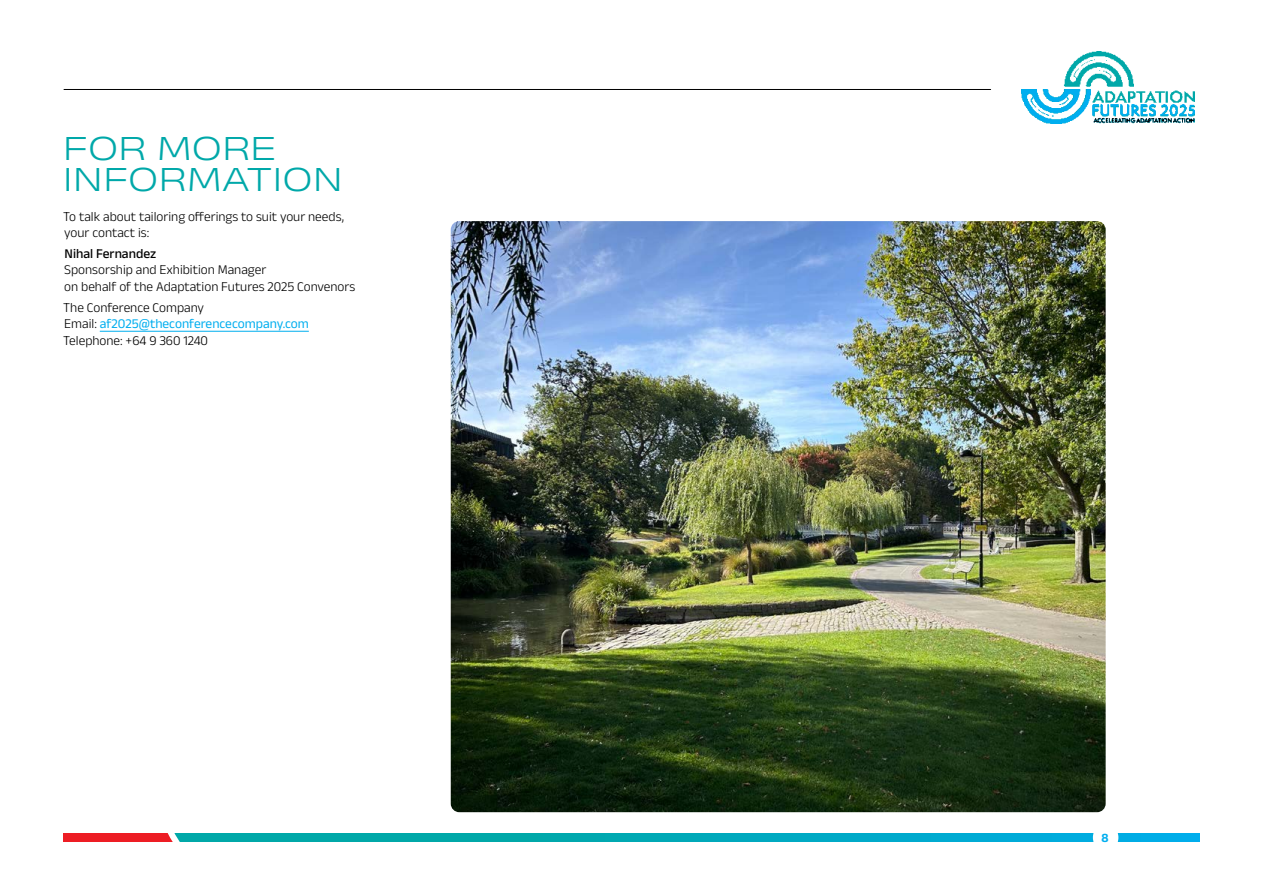
<style>
.page{position:relative;width:1263px;height:893px;background:#fff}
.page>*{position:absolute;margin:0;border:0;box-sizing:border-box;transform-origin:0 0}
.t1{font:300 36px/31.5px "Anek Latin Expanded";color:#00a8a9}
.t2{font:300 13.5px/16.5px "Anek Latin";color:#000}
.t3{font:500 13.5px "Anek Latin";color:#000}
.t4{font:700 11.7px "Akwe Pro Ext";color:#00aeef}
.s1{font-weight:400;color:#00aeef}
</style>
<div class="page">
<img style="left:1063px;top:52px;width:131px;height:51px">
<img style="left:1021px;top:88px;width:71px;height:36px">
<img style="left:1092px;top:104px;width:102px;height:13px">
<img style="left:1093px;top:117px;width:101px;height:7px">
<svg style="left:208px;top:833px;width:991px;height:9px;background:#00a9bd"></svg>
<svg style="left:64px;top:833px;width:144px;height:9px"></svg>
<hr style="left:64px;top:89px;width:927px;height:1px;background:#000">
<div style="left:1093px;top:823px;width:25px;height:29px;background:#fff;border-radius:50%"></div>
<hr style="left:100px;top:331px;width:209px;height:1px;background:#00aeef">
<img style="left:451px;top:221px;width:655px;height:591px">
<h1 class="t1" style="left:63px;top:130px;width:282px">FOR MORE<br>INFORMATION</h1>
<p class="t2" style="left:63px;top:207px;width:282px">To talk about tailoring offerings to suit your needs, your contact is:</p>
<p class="t3" style="left:65px;top:244px;width:93px">Nihal Fernandez</p>
<p class="t2" style="left:64px;top:261px;width:293px">Sponsorship and Exhibition Manager<br>on behalf of the Adaptation Futures 2025 Convenors</p>
<p class="t2" style="left:63px;top:298px;width:247px">The Conference Company<br>Email: <span class="s1">af2025@theconferencecompany.com<br></span>Telephone: +64 9 360 1240</p>
<p class="t4" style="left:1101px;top:828px;width:9px">8</p>
</div>
